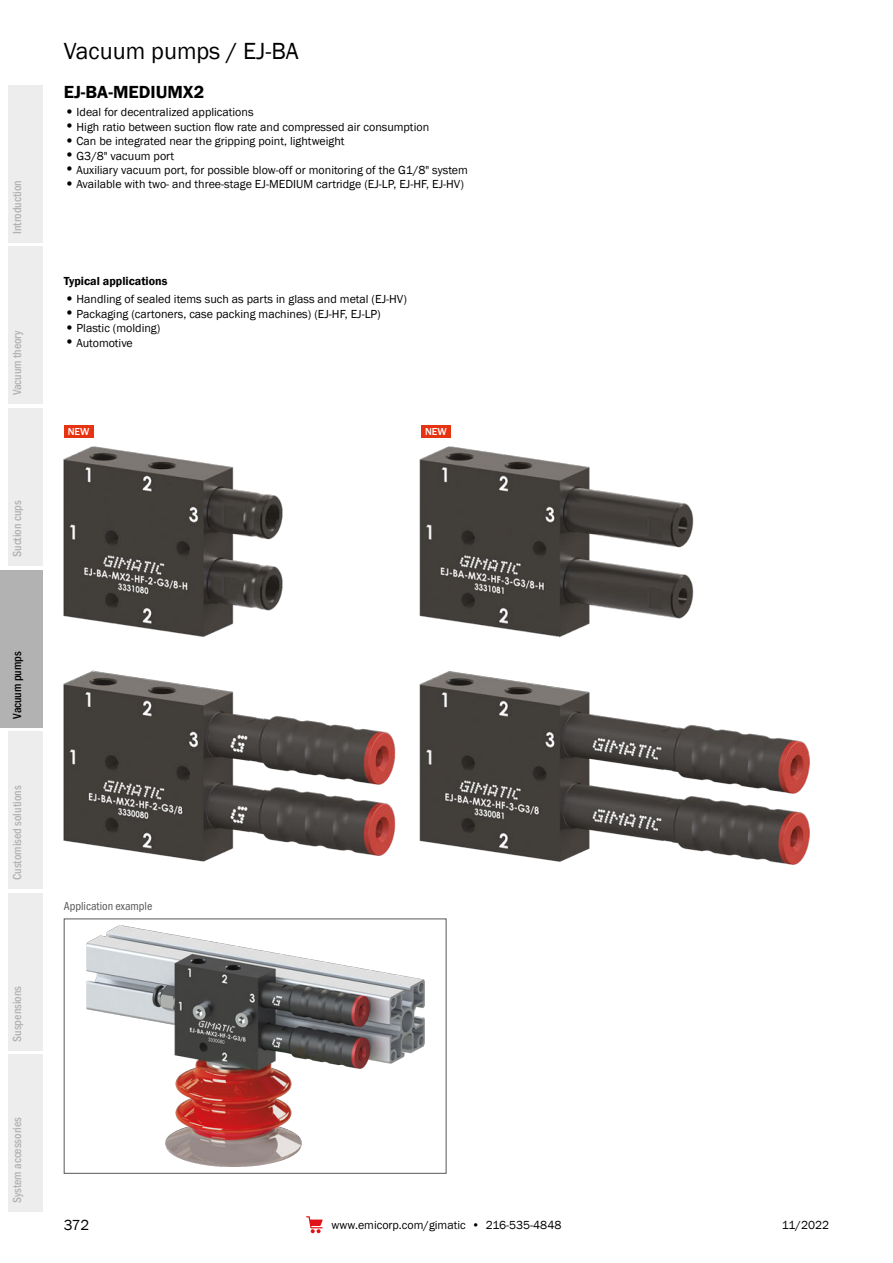
<style>
.page{position:relative;width:893px;height:1263px;background:#fff}
.page>*{position:absolute;margin:0;border:0;box-sizing:border-box;transform-origin:0 0}
.t1{font:24px "Franklin Gothic";color:#000}
.t2{font:600 18px "Franklin Gothic";color:#000}
.t3{font:15px "Franklin Gothic";color:#000}
.t4{font:12px "Franklin Gothic";color:#000}
.t5{font:500 condensed 12px "Franklin Gothic";color:#b3b2b2}
.t6{font:600 12px "Franklin Gothic";color:#000}
.t7{font:12px "Franklin Gothic URW Cond";color:#575756}
.t8{font:500 condensed 12px "Franklin Gothic";color:#000}
.t9{font:500 10.5px "ITC Franklin Gothic Std";color:#fff}
.s1{font-family:"ITC Franklin Gothic Std";font-weight:500;font-size:19.5px}
</style>
<div class="page">
<div style="left:0;top:570px;width:43px;height:157px;background:#b3b2b2"></div>
<div style="left:9px;top:247px;width:34px;height:157px;background:#ededed"></div>
<div style="left:9px;top:408px;width:34px;height:158px;background:#ededed"></div>
<div style="left:9px;top:85px;width:34px;height:157px;background:#ededed"></div>
<div style="left:9px;top:731px;width:34px;height:158px;background:#ededed"></div>
<div style="left:9px;top:893px;width:34px;height:157px;background:#ededed"></div>
<div style="left:9px;top:1054px;width:34px;height:158px;background:#ededed"></div>
<svg style="left:306px;top:1216px;width:17px;height:17px"></svg>
<img style="left:64px;top:446px;width:745px;height:418px">
<div style="left:64px;top:425px;width:30px;height:13px;background:#e63312"></div>
<div style="left:421px;top:425px;width:30px;height:13px;background:#e63312"></div>
<img style="left:86px;top:926px;width:338px;height:240px">
<div style="left:64px;top:918px;width:382px;height:256px;border:1px solid #575756"></div>
<p class="t5" style="left:9px;top:234px;width:55px;rotate:-90deg">Introduction</p>
<p class="t5" style="left:9px;top:395px;width:67px;rotate:-90deg">Vacuum theory</p>
<p class="t5" style="left:9px;top:557px;width:58px;rotate:-90deg">Suction cups</p>
<p class="t8" style="left:9px;top:719px;width:69px;rotate:-90deg">Vacuum pumps</p>
<p class="t5" style="left:9px;top:880px;width:96px;rotate:-90deg">Customised solutions</p>
<p class="t5" style="left:9px;top:1042px;width:58px;rotate:-90deg">Suspensions</p>
<p class="t5" style="left:9px;top:1203px;width:88px;rotate:-90deg">System accessories</p>
<h1 class="t1" style="left:64px;top:36px;width:236px">Vacuum pumps / EJ-BA</h1>
<h2 class="t2" style="left:64px;top:81px;width:142px">EJ-BA-MEDIUMX2</h2>
<p class="t4" style="left:64px;top:105px;width:191px"><span class="s1">•</span>Ideal for decentralized applications</p>
<p class="t4" style="left:64px;top:119px;width:367px"><span class="s1">•</span>High ratio between suction flow rate and compressed air consumption</p>
<p class="t4" style="left:64px;top:134px;width:282px"><span class="s1">•</span>Can be integrated near the gripping point, lightweight</p>
<p class="t4" style="left:64px;top:148px;width:112px"><span class="s1">•</span>G3/8" vacuum port</p>
<p class="t4" style="left:64px;top:162px;width:406px"><span class="s1">•</span>Auxiliary vacuum port, for possible blow-off or monitoring of the G1/8" system</p>
<p class="t4" style="left:64px;top:177px;width:402px"><span class="s1">•</span>Available with two- and three-stage EJ-MEDIUM cartridge (EJ-LP, EJ-HF, EJ-HV)</p>
<p class="t6" style="left:64px;top:273px;width:105px">Typical applications</p>
<p class="t4" style="left:64px;top:292px;width:345px"><span class="s1">•</span>Handling of sealed items such as parts in glass and metal (EJ-HV)</p>
<p class="t4" style="left:64px;top:306px;width:319px"><span class="s1">•</span>Packaging (cartoners, case packing machines) (EJ-HF, EJ-LP)</p>
<p class="t4" style="left:64px;top:321px;width:98px"><span class="s1">•</span>Plastic (molding)</p>
<p class="t4" style="left:64px;top:335px;width:71px"><span class="s1">•</span>Automotive</p>
<p class="t9" style="left:68px;top:426px;width:23px">NEW</p>
<p class="t9" style="left:425px;top:426px;width:23px">NEW</p>
<p class="t7" style="left:64px;top:897px;width:90px">Application example</p>
<p class="t3" style="left:64px;top:1216px;width:27px">372</p>
<p class="t4" style="left:332px;top:1217px;width:231px">www.emicorp.com/gimatic • 216-535-4848</p>
<p class="t4" style="left:782px;top:1217px;width:49px">11/2022</p>
</div>
